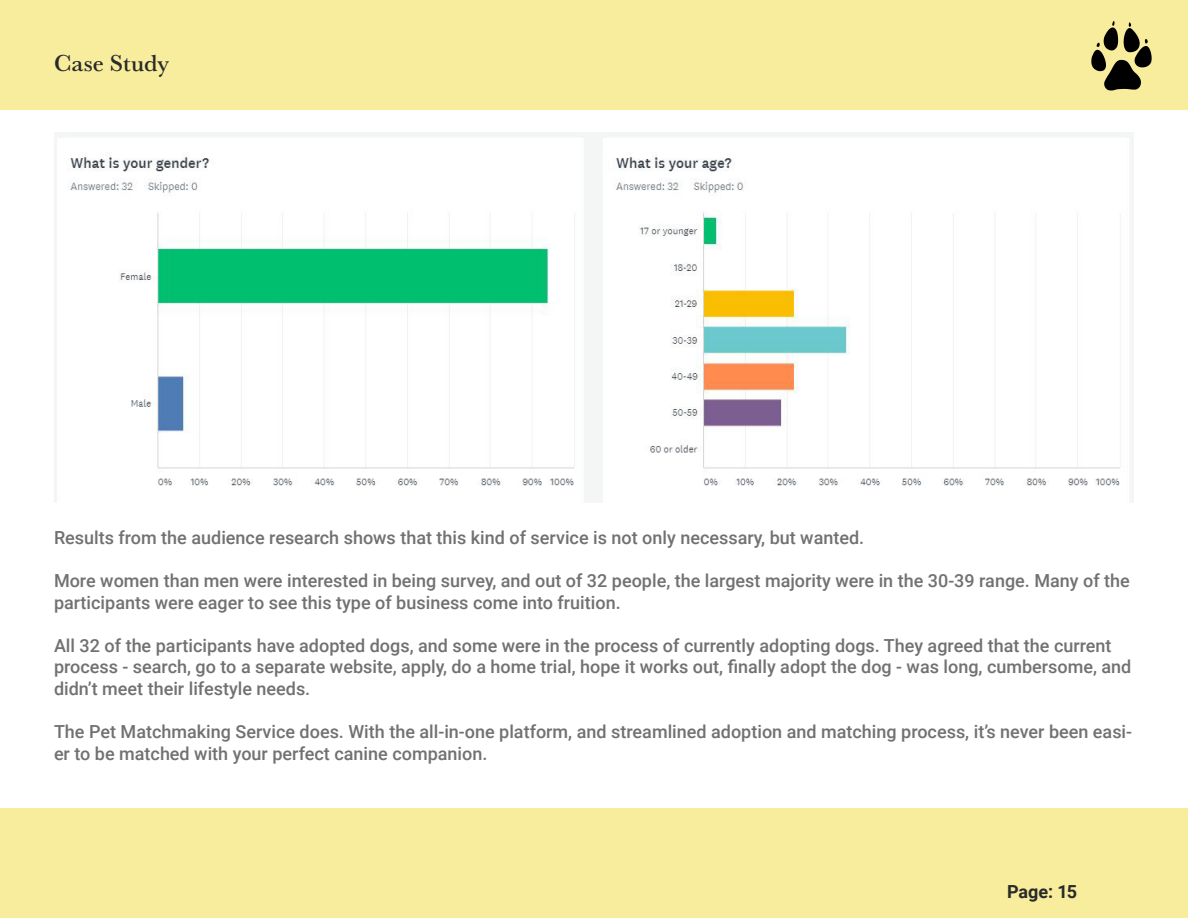
<style>
.page{position:relative;width:1188px;height:918px;background:#fff}
.page>*{position:absolute;margin:0;border:0;box-sizing:border-box;transform-origin:0 0}
.t1{font:500 24px "Baskerville URW";color:#292a2a}
.t2{font:500 18px/21.6px "Roboto";color:#717174}
.t3{font:700 18px "Roboto";letter-spacing:-.005em;color:#292a2a}
</style>
<div class="page">
<div style="left:0;top:0;width:1188px;height:109px;background:#f8ec9d"></div>
<div style="left:0;top:809px;width:1188px;height:109px;background:#f8ec9d"></div>
<img style="left:1091px;top:21px;width:61px;height:70px">
<img style="left:54px;top:133px;width:1080px;height:369px">
<h1 class="t1" style="left:54px;top:46px;width:116px">Case Study</h1>
<p class="t2" style="left:54px;top:526px;width:812px">Results from the audience research shows that this kind of service is not only necessary, but wanted.</p>
<p class="t2" style="left:54px;top:569px;width:1077px">More women than men were interested in being survey, and out of 32 people, the largest majority were in the 30-39 range. Many of the participants were eager to see this type of business come into fruition.</p>
<p class="t2" style="left:54px;top:634px;width:1079px">All 32 of the participants have adopted dogs, and some were in the process of currently adopting dogs. They agreed that the current process - search, go to a separate website, apply, do a home trial, hope it works out, finally adopt the dog - was long, cumbersome, and didn’t meet their lifestyle needs.</p>
<p class="t2" style="left:54px;top:720px;width:1080px">The Pet Matchmaking Service does. With the all-in-one platform, and streamlined adoption and matching process, it’s never been easi&shy;er to be matched with your perfect canine companion.</p>
<p class="t3" style="left:1007px;top:879px;width:72px">Page: 15</p>
</div>
